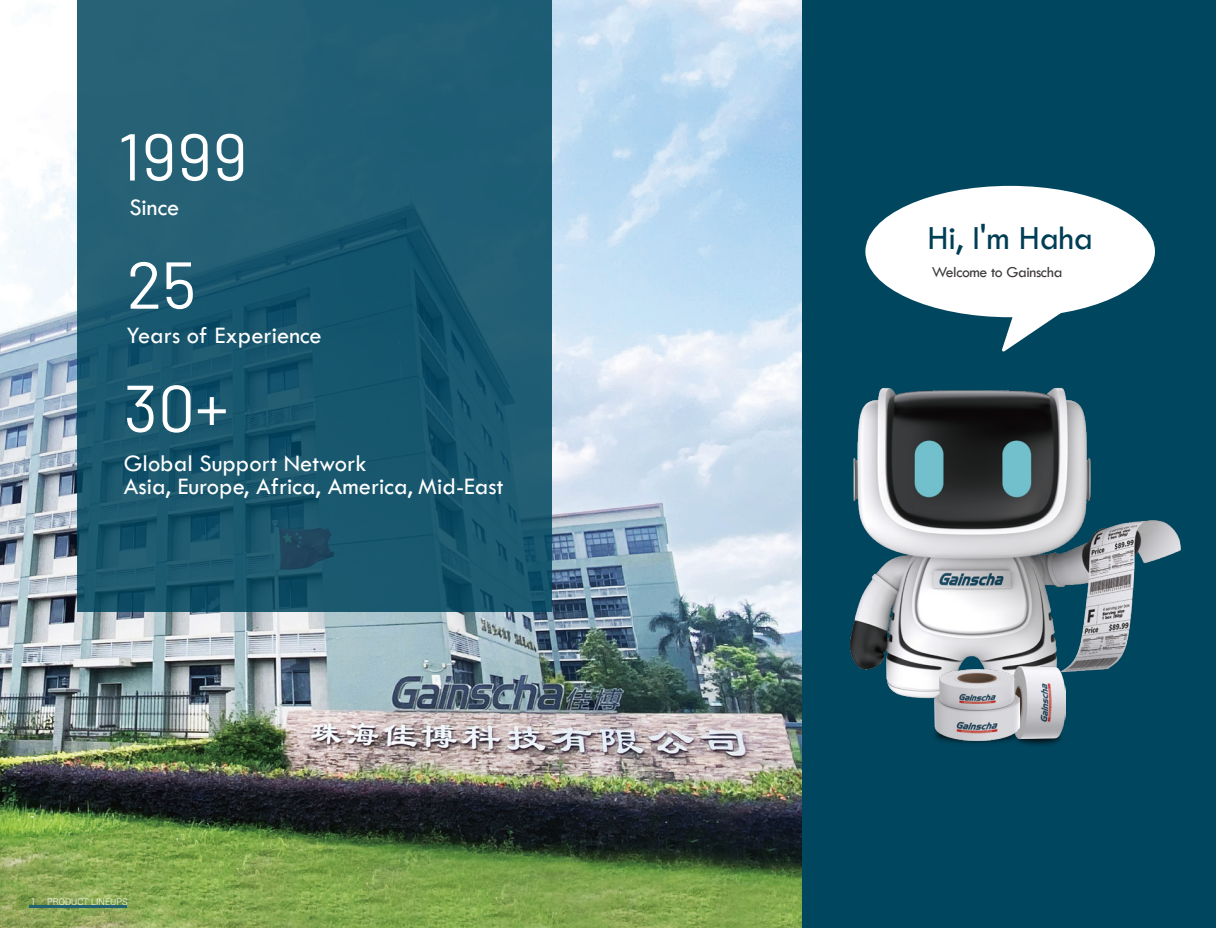
<style>
.page{position:relative;width:1216px;height:928px;background:#fff}
.page>*{position:absolute;margin:0;border:0;box-sizing:border-box;transform-origin:0 0}
.t1{font:66.15px "Barlow";color:#fff}
.t2{font:35px "Tw Cen";letter-spacing:-.01em;color:#003e56}
.t3{font:24.5px/23.3px "Tw Cen";color:#fff}
.t4{font:15.75px "Tw Cen";letter-spacing:-.025em;color:#3e3a39}
.t5{font:300 9.28px "Roboto";color:#fff}
</style>
<div class="page">
<img style="left:0;top:0;width:802px;height:928px">
<svg style="left:78px;top:0;width:473px;height:612px;background:#1c5970"></svg>
<hr style="left:30px;top:905px;width:97px;height:2px;background:#206271">
<div style="left:802px;top:0;width:413px;height:928px;background:#00465e"></div>
<img style="left:737px;top:287px;width:444px;height:454px">
<img style="left:1078px;top:670px;width:44px;height:71px">
<img style="left:873px;top:666px;width:205px;height:79px">
<img style="left:1011px;top:666px;width:54px;height:72px">
<img style="left:934px;top:669px;width:85px;height:71px">
<div style="left:865px;top:186px;width:289px;height:131px;background:#fff;border-radius:50%"></div>
<svg style="left:1001px;top:311px;width:71px;height:41px"></svg>
<h1 class="t1" style="left:118px;top:115px;width:131px">1999</h1>
<p class="t3" style="left:129px;top:195px;width:52px">Since</p>
<h1 class="t1" style="left:127px;top:243px;width:71px">25</h1>
<p class="t3" style="left:126px;top:324px;width:197px">Years of Experience</p>
<h1 class="t1" style="left:124px;top:367px;width:106px">30+</h1>
<p class="t3" style="left:124px;top:451px;width:381px">Global Support Network<br>Asia, Europe, Africa, America, Mid-East</p>
<p class="t5" style="left:31px;top:895px;width:98px">1 PRODUCT LINEUPS</p>
<h2 class="t2" style="left:927px;top:217px;width:167px">Hi, I'm Haha</h2>
<p class="t4" style="left:931px;top:263px;width:132px">Welcome to Gainscha</p>
</div>
